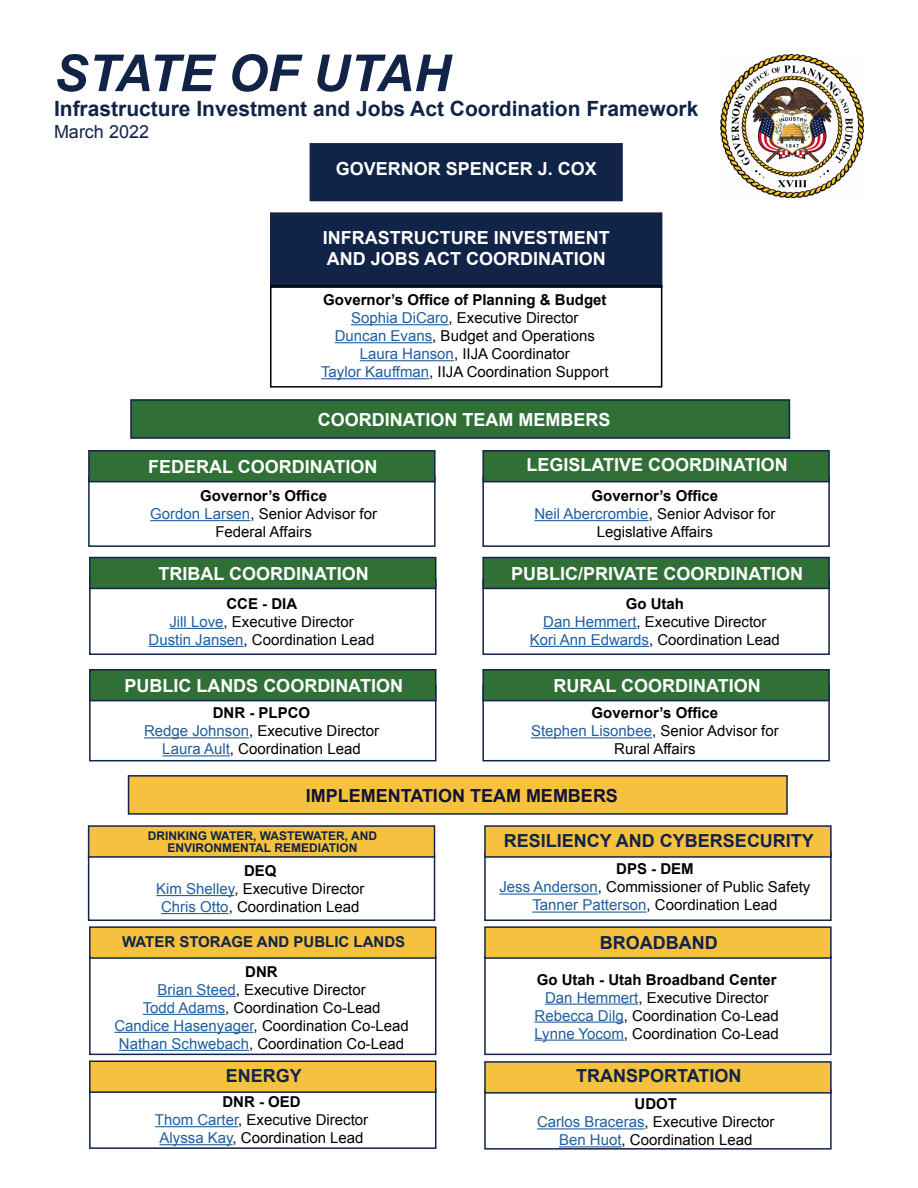
<style>
.page{position:relative;width:918px;height:1188px;background:#fff}
.page>*{position:absolute;margin:0;border:0;box-sizing:border-box;transform-origin:0 0}
.t1{font:italic 700 51px "Arial";color:#112347}
.t2{font:700 21px "Arial";color:#112347}
.t3{font:700 18px/21.6px "Arial";color:#fff}
.t4{font:700 18px "Arial";color:#112347}
.t5{font:700 18px "Arial";color:#111234}
.t6{font:18px "Arial";color:#112347}
.t7{font:15px/18px "Arial";color:#000;text-align:center}
.t8{font:700 15px "Arial";color:#112347}
.t9{font:700 12px/12px "Arial";color:#112347;text-align:center}
.s1{font-weight:700}
.s2{color:#215e9e}
</style>
<div class="page">
<div style="left:88px;top:476px;width:348px;height:71px;border:2px solid #112347"></div>
<div style="left:482px;top:476px;width:348px;height:71px;border:2px solid #112347"></div>
<div style="left:89px;top:579px;width:347px;height:76px;border:2px solid #112347"></div>
<div style="left:482px;top:579px;width:348px;height:76px;border:2px solid #112347"></div>
<div style="left:89px;top:685px;width:347px;height:76px;border:2px solid #112347"></div>
<div style="left:482px;top:685px;width:348px;height:76px;border:2px solid #112347"></div>
<div style="left:484px;top:956px;width:348px;height:99px;border:2px solid #112347"></div>
<div style="left:484px;top:851px;width:348px;height:70px;border:2px solid #112347"></div>
<div style="left:89px;top:956px;width:347px;height:99px;border:2px solid #112347"></div>
<div style="left:88px;top:855px;width:347px;height:66px;border:2px solid #112347"></div>
<div style="left:89px;top:1088px;width:347px;height:61px;border:2px solid #112347"></div>
<div style="left:484px;top:1089px;width:348px;height:61px;border:2px solid #112347"></div>
<div style="left:310px;top:143px;width:313px;height:58px;background:#112347;border:2px solid #112347"></div>
<div style="left:270px;top:212px;width:392px;height:76px;background:#112347;border:2px solid #112347"></div>
<div style="left:130px;top:399px;width:660px;height:40px;background:#307037;border:2px solid #112347"></div>
<div style="left:88px;top:450px;width:348px;height:32px;background:#307037;border:2px solid #112347"></div>
<div style="left:482px;top:450px;width:348px;height:32px;background:#307037;border:2px solid #112347"></div>
<div style="left:89px;top:557px;width:347px;height:32px;background:#307037;border:2px solid #112347"></div>
<div style="left:482px;top:557px;width:348px;height:32px;background:#307037;border:2px solid #112347"></div>
<div style="left:484px;top:926px;width:348px;height:33px;background:#f6c13e;border:2px solid #112347"></div>
<div style="left:484px;top:825px;width:348px;height:33px;background:#f6c13e;border:2px solid #112347"></div>
<div style="left:89px;top:926px;width:347px;height:33px;background:#f6c13e;border:2px solid #112347"></div>
<div style="left:88px;top:825px;width:347px;height:33px;background:#f6c13e;border:2px solid #112347"></div>
<div style="left:89px;top:1060px;width:347px;height:33px;background:#f6c13e;border:2px solid #112347"></div>
<div style="left:484px;top:1061px;width:348px;height:33px;background:#f6c13e;border:2px solid #112347"></div>
<hr style="left:169px;top:628px;width:55px;height:1px;background:#215e9e">
<hr style="left:149px;top:646px;width:95px;height:1px;background:#215e9e">
<hr style="left:534px;top:520px;width:115px;height:1px;background:#215e9e">
<hr style="left:543px;top:628px;width:94px;height:1px;background:#215e9e">
<hr style="left:530px;top:646px;width:119px;height:1px;background:#215e9e">
<hr style="left:545px;top:1004px;width:93px;height:1px;background:#215e9e">
<hr style="left:535px;top:1022px;width:89px;height:1px;background:#215e9e">
<hr style="left:534px;top:1040px;width:90px;height:1px;background:#215e9e">
<hr style="left:499px;top:894px;width:99px;height:1px;background:#215e9e">
<hr style="left:532px;top:912px;width:115px;height:1px;background:#215e9e">
<hr style="left:157px;top:996px;width:79px;height:1px;background:#215e9e">
<hr style="left:143px;top:1014px;width:82px;height:1px;background:#215e9e">
<hr style="left:114px;top:1032px;width:140px;height:1px;background:#215e9e">
<hr style="left:119px;top:1050px;width:130px;height:1px;background:#215e9e">
<hr style="left:156px;top:895px;width:78px;height:1px;background:#215e9e">
<hr style="left:161px;top:913px;width:68px;height:1px;background:#215e9e">
<hr style="left:155px;top:1126px;width:83px;height:1px;background:#215e9e">
<hr style="left:160px;top:1144px;width:73px;height:1px;background:#215e9e">
<hr style="left:537px;top:1128px;width:108px;height:1px;background:#215e9e">
<hr style="left:559px;top:1146px;width:63px;height:1px;background:#215e9e">
<hr style="left:351px;top:324px;width:98px;height:1px;background:#215e9e">
<hr style="left:335px;top:342px;width:97px;height:1px;background:#215e9e">
<hr style="left:360px;top:360px;width:94px;height:1px;background:#215e9e">
<hr style="left:321px;top:378px;width:108px;height:1px;background:#215e9e">
<div style="left:270px;top:285px;width:392px;height:103px;border:2px solid #000"></div>
<hr style="left:150px;top:520px;width:100px;height:1px;background:#215e9e">
<div style="left:89px;top:669px;width:347px;height:32px;background:#307037;border:2px solid #112347"></div>
<div style="left:482px;top:669px;width:348px;height:32px;background:#307037;border:2px solid #112347"></div>
<hr style="left:144px;top:737px;width:105px;height:1px;background:#215e9e">
<hr style="left:162px;top:755px;width:68px;height:1px;background:#215e9e">
<hr style="left:531px;top:737px;width:121px;height:1px;background:#215e9e">
<div style="left:128px;top:775px;width:660px;height:40px;background:#f6c13e;border:2px solid #112347"></div>
<img style="left:720px;top:54px;width:144px;height:144px">
<h1 class="t1" style="left:54px;top:40px;width:398px">STATE OF UTAH</h1>
<h2 class="t2" style="left:54px;top:95px;width:646px">Infrastructure Investment and Jobs Act Coordination Framework</h2>
<p class="t6" style="left:54px;top:120px;width:97px">March 2022</p>
<p class="t3" style="left:336px;top:158px;width:263px">GOVERNOR SPENCER J. COX</p>
<p class="t3" style="left:323px;top:227px;width:288px">INFRASTRUCTURE INVESTMENT<br>AND JOBS ACT COORDINATION</p>
<p class="t7" style="left:321px;top:291px;width:289px"><span class="s1">Governor’s Office of Planning &amp; Budget </span><span class="s2">Sophia DiCaro</span>, Executive Director<br><span class="s2">Duncan Evans</span>, Budget and Operations <span class="s2">Laura Hanson</span>, IIJA Coordinator<br><span class="s2">Taylor Kauffman</span>, IIJA Coordination Support</p>
<p class="t3" style="left:318px;top:410px;width:294px">COORDINATION TEAM MEMBERS</p>
<p class="t3" style="left:148px;top:456px;width:231px">FEDERAL COORDINATION</p>
<p class="t3" style="left:526px;top:455px;width:263px">LEGISLATIVE COORDINATION</p>
<p class="t7" style="left:150px;top:487px;width:228px"><span class="s1">Governor’s Office<br></span><span class="s2">Gordon Larsen</span>, Senior Advisor for<br>Federal Affairs</p>
<p class="t7" style="left:534px;top:487px;width:242px"><span class="s1">Governor’s Office<br></span><span class="s2">Neil Abercrombie</span>, Senior Advisor for<br>Legislative Affairs</p>
<p class="t3" style="left:159px;top:563px;width:212px">TRIBAL COORDINATION</p>
<p class="t3" style="left:511px;top:563px;width:294px">PUBLIC/PRIVATE COORDINATION</p>
<p class="t7" style="left:149px;top:595px;width:227px"><span class="s1">CCE - DIA<br></span><span class="s2">Jill Love</span>, Executive Director<br><span class="s2">Dustin Jansen</span>, Coordination Lead</p>
<p class="t7" style="left:530px;top:595px;width:252px"><span class="s1">Go Utah<br></span><span class="s2">Dan Hemmert</span>, Executive Director<br><span class="s2">Kori Ann Edwards</span>, Coordination Lead</p>
<p class="t3" style="left:124px;top:675px;width:280px">PUBLIC LANDS COORDINATION</p>
<p class="t3" style="left:553px;top:675px;width:209px">RURAL COORDINATION</p>
<p class="t7" style="left:144px;top:704px;width:237px"><span class="s1">DNR - PLPCO<br></span><span class="s2">Redge Johnson</span>, Executive Director<br><span class="s2">Laura Ault</span>, Coordination Lead</p>
<p class="t7" style="left:531px;top:704px;width:249px"><span class="s1">Governor’s Office<br></span><span class="s2">Stephen Lisonbee</span>, Senior Advisor for<br>Rural Affairs</p>
<p class="t5" style="left:306px;top:784px;width:314px">IMPLEMENTATION TEAM MEMBERS</p>
<p class="t9" style="left:148px;top:830px;width:231px">DRINKING WATER, WASTEWATER, AND<br>ENVIRONMENTAL REMEDIATION</p>
<p class="t4" style="left:504px;top:828px;width:312px">RESILIENCY AND CYBERSECURITY</p>
<p class="t7" style="left:156px;top:862px;width:210px"><span class="s1">DEQ<br></span><span class="s2">Kim Shelley</span>, Executive Director<br><span class="s2">Chris Otto</span>, Coordination Lead</p>
<p class="t7" style="left:499px;top:860px;width:312px"><span class="s1">DPS - DEM<br></span><span class="s2">Jess Anderson</span>, Commissioner of Public Safety<br><span class="s2">Tanner Patterson</span>, Coordination Lead</p>
<p class="t8" style="left:122px;top:932px;width:285px">WATER STORAGE AND PUBLIC LANDS</p>
<p class="t4" style="left:600px;top:931px;width:119px">BROADBAND</p>
<p class="t7" style="left:114px;top:963px;width:296px"><span class="s1">DNR<br></span><span class="s2">Brian Steed</span>, Executive Director<br><span class="s2">Todd Adams</span>, Coordination Co-Lead<br><span class="s2">Candice Hasenyager</span>, Coordination Co-Lead<br><span class="s2">Nathan Schwebach</span>, Coordination Co-Lead</p>
<p class="t7" style="left:534px;top:970px;width:246px"><span class="s1">Go Utah - Utah Broadband Center </span><span class="s2">Dan Hemmert</span>, Executive Director <span class="s2">Rebecca Dilg</span>, Coordination Co-Lead <span class="s2">Lynne Yocom</span>, Coordination Co-Lead</p>
<p class="t4" style="left:226px;top:1064px;width:78px">ENERGY</p>
<p class="t4" style="left:576px;top:1064px;width:167px">TRANSPORTATION</p>
<p class="t7" style="left:155px;top:1093px;width:215px"><span class="s1">DNR - OED<br></span><span class="s2">Thom Carter</span>, Executive Director<br><span class="s2">Alyssa Kay</span>, Coordination Lead</p>
<p class="t7" style="left:537px;top:1095px;width:239px"><span class="s1">UDOT<br></span><span class="s2">Carlos Braceras</span>, Executive Director<br><span class="s2">Ben Huot</span>, Coordination Lead</p>
</div>
